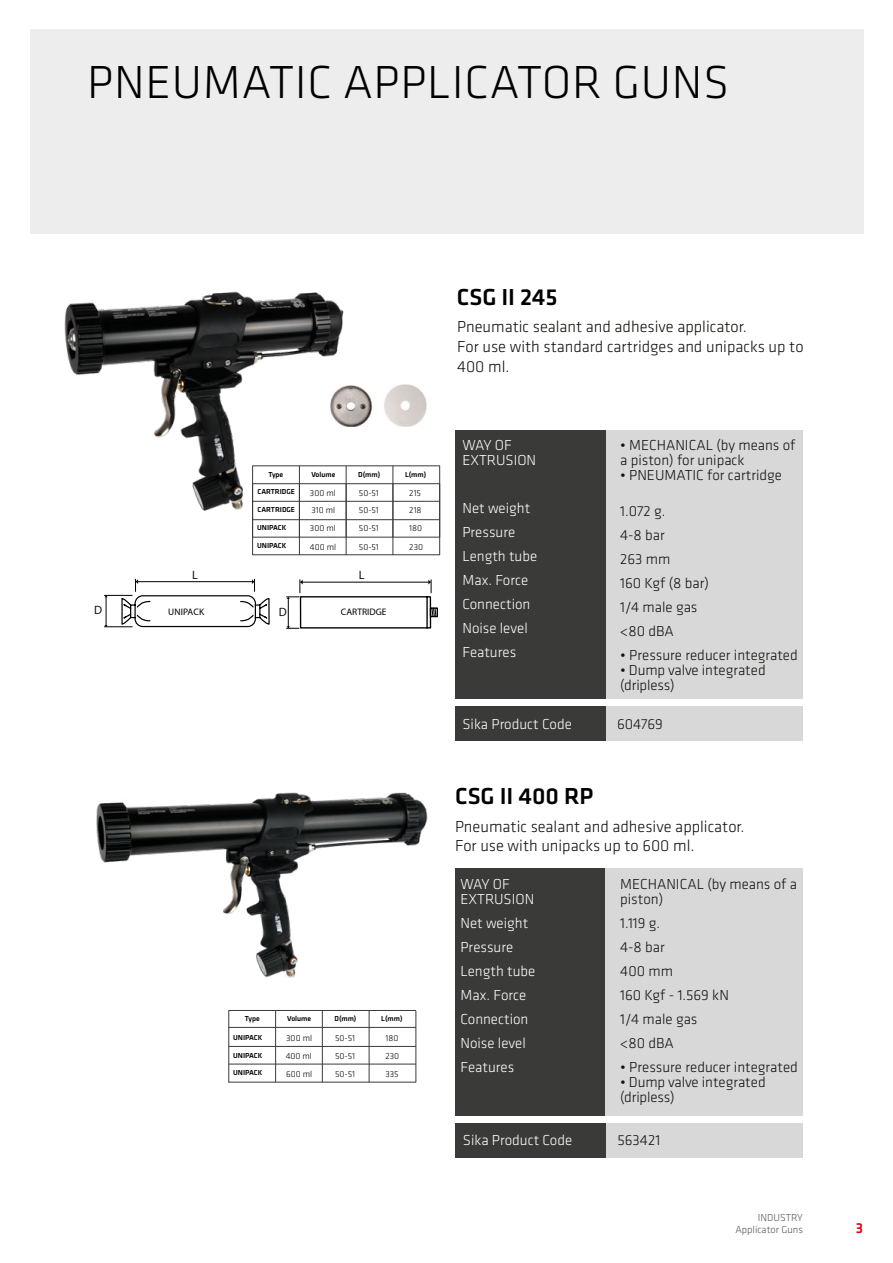
<style>
.page{position:relative;width:893px;height:1263px;background:#fff}
.page>*{position:absolute;margin:0;border:0;box-sizing:border-box;transform-origin:0 0}
.t1{font:300 48px "Klavika";letter-spacing:.015em;color:#000}
.t2{font:500 24px "Klavika";color:#000}
.t3{font:300 16.5px/19.8px "Klavika";color:#12110c}
.t4{font:300 15px/24px "Klavika";color:#12110c}
.t5{font:300 15px/24px "Klavika";color:#fff}
.t6{font:500 15px "Klavika";color:#e30613}
.t7{font:12.15px "Myriad Pro";color:#12110c}
.t8{font:300 10.5px/12.6px "Klavika";color:#575756;text-align:right}
.t9{font:9.45px "Myriad Pro";color:#000}
.t10{font:9.45px "Myriad Pro";letter-spacing:.02em;color:#000}
.t11{font:300 9px/17.9px "Klavika";color:#000;text-align:justify}
.t12{font:500 7.5px "Klavika";color:#000}
</style>
<div class="page">
<div style="left:30px;top:30px;width:833px;height:204px;background:#ededed"></div>
<div style="left:455px;top:707px;width:347px;height:34px;background:#3a3a39"></div>
<div style="left:605px;top:707px;width:197px;height:34px;background:#d8d8d8"></div>
<div style="left:455px;top:1123px;width:348px;height:34px;background:#3a3a39"></div>
<div style="left:606px;top:1123px;width:197px;height:34px;background:#d8d8d8"></div>
<div style="left:455px;top:430px;width:347px;height:268px;background:#3a3a39"></div>
<div style="left:605px;top:430px;width:197px;height:268px;background:#d8d8d8"></div>
<svg style="left:286px;top:580px;width:152px;height:49px"></svg>
<svg style="left:104px;top:579px;width:166px;height:49px"></svg>
<img style="left:64px;top:291px;width:284px;height:227px">
<div style="left:455px;top:868px;width:347px;height:248px;background:#3a3a39"></div>
<div style="left:605px;top:868px;width:198px;height:248px;background:#d8d8d8"></div>
<hr style="left:229px;top:1046px;width:187px;height:1px;background:#3a3a39">
<hr style="left:229px;top:1064px;width:187px;height:1px;background:#3a3a39">
<hr style="left:229px;top:1027px;width:187px;height:1px;background:#3a3a39">
<hr style="left:229px;top:1011px;width:1px;height:71px;background:#3a3a39">
<hr style="left:275px;top:1011px;width:1px;height:71px;background:#3a3a39">
<hr style="left:322px;top:1011px;width:1px;height:71px;background:#3a3a39">
<hr style="left:369px;top:1011px;width:1px;height:71px;background:#3a3a39">
<hr style="left:416px;top:1011px;width:1px;height:71px;background:#3a3a39">
<hr style="left:228px;top:1010px;width:188px;height:1px;background:#3a3a39">
<hr style="left:228px;top:1082px;width:188px;height:1px;background:#3a3a39">
<img style="left:96px;top:792px;width:332px;height:186px">
<hr style="left:252px;top:466px;width:188px;height:1px;background:#3a3a39">
<hr style="left:252px;top:519px;width:188px;height:1px;background:#3a3a39">
<hr style="left:252px;top:537px;width:188px;height:1px;background:#3a3a39">
<hr style="left:252px;top:501px;width:188px;height:1px;background:#3a3a39">
<hr style="left:252px;top:483px;width:188px;height:1px;background:#3a3a39">
<hr style="left:252px;top:466px;width:1px;height:71px;background:#3a3a39">
<hr style="left:252px;top:483px;width:1px;height:72px;background:#3a3a39">
<hr style="left:299px;top:466px;width:1px;height:71px;background:#3a3a39">
<hr style="left:299px;top:483px;width:1px;height:72px;background:#3a3a39">
<hr style="left:346px;top:466px;width:1px;height:71px;background:#3a3a39">
<hr style="left:346px;top:483px;width:1px;height:72px;background:#3a3a39">
<hr style="left:393px;top:466px;width:1px;height:71px;background:#3a3a39">
<hr style="left:393px;top:483px;width:1px;height:72px;background:#3a3a39">
<hr style="left:439px;top:466px;width:1px;height:71px;background:#3a3a39">
<hr style="left:439px;top:483px;width:1px;height:72px;background:#3a3a39">
<hr style="left:252px;top:554px;width:188px;height:1px;background:#3a3a39">
<img style="left:330px;top:361px;width:97px;height:100px">
<h1 class="t1" style="left:87px;top:53px;width:643px">PNEUMATIC APPLICATOR GUNS</h1>
<p class="t7" style="left:192px;top:568px;width:7px">L</p>
<p class="t7" style="left:94px;top:602px;width:10px">D</p>
<p class="t10" style="left:168px;top:605px;width:38px">UNIPACK</p>
<p class="t12" style="left:268px;top:469px;width:16px">Type</p>
<p class="t12" style="left:257px;top:487px;width:39px">CARTRIDGE</p>
<p class="t12" style="left:311px;top:470px;width:25px">Volume</p>
<p class="t12" style="left:358px;top:470px;width:23px">D(mm)</p>
<p class="t12" style="left:405px;top:470px;width:23px">L(mm)</p>
<p class="t11" style="left:310px;top:483px;width:27px">300 ml</p>
<p class="t11" style="left:409px;top:483px;width:13px">215</p>
<p class="t11" style="left:359px;top:483px;width:21px">50-51</p>
<p class="t12" style="left:257px;top:505px;width:39px">CARTRIDGE</p>
<p class="t11" style="left:311px;top:501px;width:25px">310 ml</p>
<p class="t11" style="left:359px;top:501px;width:21px">50-51</p>
<p class="t12" style="left:257px;top:523px;width:31px">UNIPACK</p>
<p class="t12" style="left:257px;top:541px;width:31px">UNIPACK</p>
<p class="t11" style="left:310px;top:519px;width:28px">300 ml<br>400 ml</p>
<p class="t11" style="left:359px;top:519px;width:21px">50-51<br>50-51</p>
<p class="t7" style="left:359px;top:568px;width:7px">L</p>
<p class="t7" style="left:279px;top:604px;width:10px">D</p>
<p class="t9" style="left:341px;top:606px;width:47px">CARTRIDGE</p>
<p class="t11" style="left:409px;top:501px;width:14px">218</p>
<p class="t11" style="left:409px;top:519px;width:15px">180<br>230</p>
<p class="t12" style="left:245px;top:1013px;width:16px">Type</p>
<p class="t12" style="left:233px;top:1032px;width:31px">UNIPACK</p>
<p class="t12" style="left:233px;top:1050px;width:31px">UNIPACK</p>
<p class="t12" style="left:233px;top:1068px;width:31px">UNIPACK</p>
<p class="t12" style="left:287px;top:1013px;width:26px">Volume</p>
<p class="t12" style="left:334px;top:1013px;width:23px">D(mm)</p>
<p class="t12" style="left:381px;top:1013px;width:23px">L(mm)</p>
<p class="t11" style="left:286px;top:1029px;width:28px">300 ml 400 ml 600 ml</p>
<p class="t11" style="left:335px;top:1029px;width:21px">50-51<br>50-51<br>50-51</p>
<p class="t11" style="left:385px;top:1029px;width:15px">180<br>230<br>335</p>
<h2 class="t2" style="left:457px;top:281px;width:102px">CSG II 245</h2>
<p class="t3" style="left:457px;top:317px;width:348px">Pneumatic sealant and adhesive applicator.<br>For use with standard cartridges and unipacks up to<br>400 ml.</p>
<p class="t5" style="left:462px;top:437px;width:75px;line-height:15px">WAY OF<br>EXTRUSION</p>
<p class="t5" style="left:462px;top:496px;width:76px">Net weight<br>Pressure<br>Length tube<br>Max. Force<br>Connection<br>Noise level<br>Features</p>
<p class="t4" style="left:620px;top:437px;width:177px;line-height:15px">• MECHANICAL (by means of a piston) for unipack</p>
<p class="t4" style="left:620px;top:463px;width:163px">• PNEUMATIC for cartridge</p>
<p class="t4" style="left:620px;top:499px;width:90px">1.072 g.<br>4-8 bar<br>263 mm<br>160 Kgf (8 bar)<br>1/4 male gas &lt;80 dBA</p>
<p class="t4" style="left:620px;top:643px;width:179px">• Pressure reducer integrated</p>
<p class="t4" style="left:620px;top:662px;width:147px;line-height:15px">• Dump valve integrated (dripless)</p>
<p class="t5" style="left:462px;top:711px;width:111px">Sika Product Code</p>
<p class="t4" style="left:617px;top:711px;width:47px">604769</p>
<h2 class="t2" style="left:455px;top:780px;width:140px">CSG II 400 RP</h2>
<p class="t3" style="left:455px;top:816px;width:291px">Pneumatic sealant and adhesive applicator.<br>For use with unipacks up to 600 ml.</p>
<p class="t5" style="left:460px;top:876px;width:75px;line-height:15px">WAY OF<br>EXTRUSION</p>
<p class="t5" style="left:460px;top:910px;width:76px">Net weight<br>Pressure<br>Length tube<br>Max. Force<br>Connection<br>Noise level<br>Features</p>
<p class="t4" style="left:620px;top:876px;width:178px;line-height:15px">MECHANICAL (by means of a piston)</p>
<p class="t4" style="left:620px;top:910px;width:110px">1.119 g.<br>4-8 bar<br>400 mm<br>160 Kgf - 1.569 kN<br>1/4 male gas<br>&lt;80 dBA</p>
<p class="t4" style="left:620px;top:1054px;width:179px">• Pressure reducer integrated</p>
<p class="t4" style="left:620px;top:1074px;width:147px;line-height:15px">• Dump valve integrated (dripless)</p>
<p class="t5" style="left:463px;top:1128px;width:111px">Sika Product Code</p>
<p class="t4" style="left:617px;top:1128px;width:44px">563421</p>
<p class="t8" style="left:735px;top:1211px;width:69px">INDUSTRY<br>Applicator Guns</p>
<p class="t6" style="left:856px;top:1218px;width:9px">3</p>
</div>
